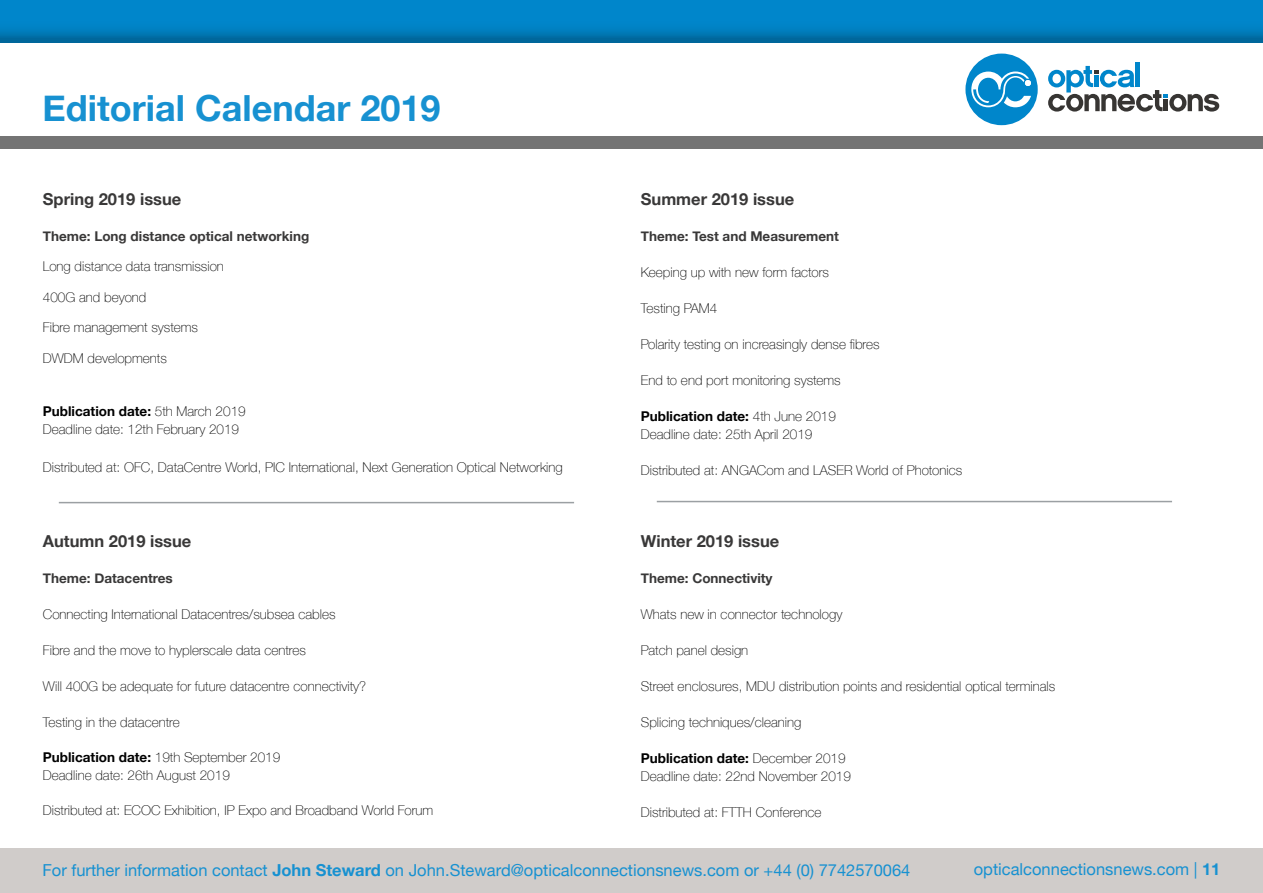
<style>
.page{position:relative;width:1263px;height:893px;background:#fff}
.page>*{position:absolute;margin:0;border:0;box-sizing:border-box;transform-origin:0 0}
.t1{font:700 36px "Helvetica Neue";color:#1791d1}
.t2{font:16.5px "Helvetica Neue";color:#1791d1}
.t3{font:700 16.5px "Helvetica Neue";color:#393838}
.t4{font:100 13.5px/17.7px "Helvetica Neue";color:#000}
.t5{font:700 13.5px "Helvetica Neue";color:#393838}
.s1{font-weight:700}
</style>
<div class="page">
<div style="left:0;top:848px;width:1263px;height:45px;background:#d0ccca"></div>
<svg style="left:0;top:0;width:1263px;height:43px;background:#007ebf"></svg>
<div style="left:965px;top:54px;width:73px;height:71px;background:#0086cb;border-radius:50%"></div>
<svg style="left:971px;top:72px;width:60px;height:35px"></svg>
<div style="left:1135px;top:63px;width:5px;height:24px;background:#0086cb"></div>
<svg style="left:1048px;top:66px;width:171px;height:46px"></svg>
<div style="left:0;top:136px;width:1263px;height:13px;background:#747474"></div>
<hr style="left:59px;top:502px;width:515px;height:1px;background:#9ba0a3">
<hr style="left:657px;top:501px;width:515px;height:1px;background:#9ba0a3">
<h1 class="t1" style="left:43px;top:80px;width:399px">Editorial Calendar 2019</h1>
<p class="t3" style="left:43px;top:186px;width:140px">Spring 2019 issue</p>
<p class="t5" style="left:43px;top:225px;width:268px">Theme: Long distance optical networking</p>
<p class="t4" style="left:43px;top:257px;width:183px">Long distance data transmission</p>
<p class="t4" style="left:43px;top:287px;width:105px">400G and beyond</p>
<p class="t4" style="left:43px;top:318px;width:157px">Fibre management systems</p>
<p class="t4" style="left:43px;top:348px;width:125px">DWDM developments</p>
<p class="t4" style="left:43px;top:402px;width:204px"><span class="s1">Publication date:</span> 5th March 2019<br>Deadline date: 12th February 2019</p>
<p class="t4" style="left:43px;top:458px;width:521px">Distributed at: OFC, DataCentre World, PIC International, Next Generation Optical Networking</p>
<p class="t3" style="left:43px;top:528px;width:150px">Autumn 2019 issue</p>
<p class="t5" style="left:43px;top:567px;width:132px">Theme: Datacentres</p>
<p class="t4" style="left:43px;top:604px;width:294px">Connecting International Datacentres/subsea cables</p>
<p class="t4" style="left:43px;top:640px;width:265px">Fibre and the move to hyplerscale data centres</p>
<p class="t4" style="left:43px;top:676px;width:325px">Will 400G be adequate for future datacentre connectivity?</p>
<p class="t4" style="left:43px;top:712px;width:138px">Testing in the datacentre</p>
<p class="t4" style="left:43px;top:748px;width:239px"><span class="s1">Publication date:</span> 19th September 2019<br>Deadline date: 26th August 2019</p>
<p class="t4" style="left:43px;top:801px;width:392px">Distributed at: ECOC Exhibition, IP Expo and Broadband World Forum</p>
<p class="t3" style="left:641px;top:186px;width:155px">Summer 2019 issue</p>
<p class="t5" style="left:641px;top:225px;width:199px">Theme: Test and Measurement</p>
<p class="t4" style="left:641px;top:262px;width:190px">Keeping up with new form factors</p>
<p class="t4" style="left:641px;top:298px;width:78px">Testing PAM4</p>
<p class="t4" style="left:641px;top:334px;width:240px">Polarity testing on increasingly dense fibres</p>
<p class="t4" style="left:641px;top:370px;width:201px">End to end port monitoring systems</p>
<p class="t4" style="left:641px;top:406px;width:197px"><span class="s1">Publication date:</span> 4th June 2019<br>Deadline date: 25th April 2019</p>
<p class="t4" style="left:641px;top:460px;width:323px">Distributed at: ANGACom and LASER World of Photonics</p>
<p class="t3" style="left:641px;top:528px;width:140px">Winter 2019 issue</p>
<p class="t5" style="left:641px;top:567px;width:133px">Theme: Connectivity</p>
<p class="t4" style="left:641px;top:604px;width:203px">Whats new in connector technology</p>
<p class="t4" style="left:641px;top:640px;width:109px">Patch panel design</p>
<p class="t4" style="left:641px;top:676px;width:416px">Street enclosures, MDU distribution points and residential optical terminals</p>
<p class="t4" style="left:641px;top:712px;width:162px">Splicing techniques/cleaning</p>
<p class="t4" style="left:641px;top:748px;width:212px"><span class="s1">Publication date:</span> December 2019<br>Deadline date: 22nd November 2019</p>
<p class="t4" style="left:641px;top:802px;width:182px">Distributed at: FTTH Conference</p>
<p class="t2" style="left:43px;top:858px;width:869px">For further information contact <span class="s1">John Steward</span> on John.Steward@opticalconnectionsnews.com or +44 (0) 7742570064</p>
<p class="t2" style="left:974px;top:857px;width:248px">opticalconnectionsnews.com | <span class="s1">11</span></p>
</div>
